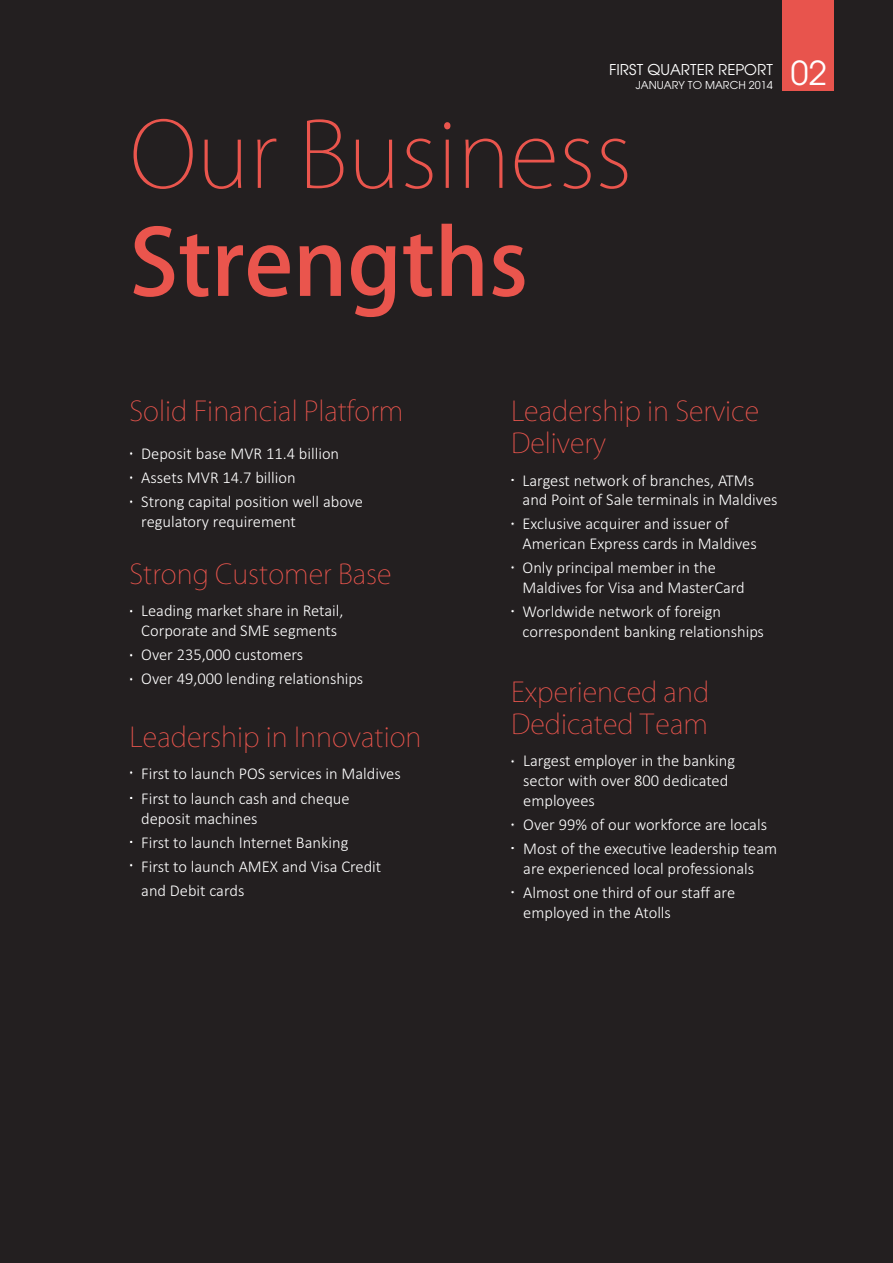
<style>
.page{position:relative;width:893px;height:1263px;background:#231f20}
.page>*{position:absolute;margin:0;border:0;box-sizing:border-box;transform-origin:0 0}
.t1{font:200 90px "Koz Go Pro";color:#ea554d}
.t2{font:500 90px "Koz Go Pro";color:#ea554d}
.t3{font:36.6px "Avant Garde Gothic Itc T";color:#fff}
.t4{font:200 27px/32.4px "Koz Go Pro";color:#ea554d}
.t5{font:300 16.5px/19.8px "Calibri";color:#fff}
.t6{font:16.5px "Avant Garde Gothic Itc T";color:#fff}
.t7{font:12px "Avant Garde Gothic Itc T";color:#fff}
</style>
<div class="page">
<svg style="left:129px;top:452px;width:4px;height:3px"></svg>
<svg style="left:129px;top:476px;width:4px;height:3px"></svg>
<svg style="left:129px;top:500px;width:4px;height:3px"></svg>
<svg style="left:129px;top:609px;width:4px;height:4px"></svg>
<svg style="left:129px;top:653px;width:4px;height:4px"></svg>
<svg style="left:129px;top:677px;width:4px;height:4px"></svg>
<svg style="left:129px;top:771px;width:4px;height:3px"></svg>
<svg style="left:129px;top:796px;width:4px;height:4px"></svg>
<svg style="left:129px;top:840px;width:4px;height:4px"></svg>
<svg style="left:129px;top:863px;width:4px;height:4px"></svg>
<div style="left:782px;top:0;width:52px;height:90px;background:#e8544d"></div>
<svg style="left:511px;top:759px;width:3px;height:4px"></svg>
<svg style="left:511px;top:846px;width:3px;height:4px"></svg>
<svg style="left:511px;top:890px;width:3px;height:4px"></svg>
<svg style="left:511px;top:478px;width:3px;height:4px"></svg>
<svg style="left:511px;top:565px;width:3px;height:4px"></svg>
<svg style="left:511px;top:609px;width:3px;height:4px"></svg>
<p class="t6" style="left:609px;top:59px;width:165px">FIRST QUARTER REPORT</p>
<p class="t7" style="left:636px;top:78px;width:139px">JANUARY TO MARCH 2014</p>
<h1 class="t1" style="left:130px;top:109px;width:504px">Our Business</h1>
<h1 class="t2" style="left:130px;top:217px;width:400px">Strengths</h1>
<h2 class="t3" style="left:790px;top:50px;width:38px">02</h2>
<h3 class="t4" style="left:130px;top:394px;width:275px">Solid Financial Platform</h3>
<p class="t5" style="left:141px;top:443px;width:223px;line-height:24px">Deposit base MVR 11.4 billion<br>Assets MVR 14.7 billion<br>Strong capital position well above</p>
<p class="t5" style="left:141px;top:513px;width:156px">regulatory requirement</p>
<h3 class="t4" style="left:130px;top:557px;width:264px">Strong Customer Base</h3>
<p class="t5" style="left:141px;top:602px;width:204px">Leading market share in Retail,<br>Corporate and SME segments</p>
<p class="t5" style="left:141px;top:644px;width:224px;line-height:24px">Over 235,000 customers<br>Over 49,000 lending relationships</p>
<h3 class="t4" style="left:130px;top:720px;width:293px">Leadership in Innovation</h3>
<p class="t5" style="left:141px;top:762px;width:261px;line-height:25.2px">First to launch POS services in Maldives<br>First to launch cash and cheque</p>
<p class="t5" style="left:141px;top:808px;width:242px;line-height:23.9px">deposit machines<br>First to launch Internet Banking<br>First to launch AMEX and Visa Credit and Debit cards</p>
<h3 class="t4" style="left:511px;top:394px;width:250px">Leadership in Service<br>Delivery</h3>
<p class="t5" style="left:523px;top:471px;width:256px">Largest network of branches, ATMs and Point of Sale terminals in Maldives</p>
<p class="t5" style="left:523px;top:515px;width:236px">Exclusive acquirer and issuer of<br>American Express cards in Maldives</p>
<p class="t5" style="left:523px;top:559px;width:224px">Only principal member in the<br>Maldives for Visa and MasterCard</p>
<p class="t5" style="left:523px;top:603px;width:243px">Worldwide network of foreign correspondent banking relationships</p>
<h3 class="t4" style="left:511px;top:675px;width:200px">Experienced and<br>Dedicated Team</h3>
<p class="t5" style="left:523px;top:752px;width:213px">Largest employer in the banking sector with over 800 dedicated employees</p>
<p class="t5" style="left:523px;top:814px;width:255px;line-height:24px">Over 99% of our workforce are locals<br>Most of the executive leadership team</p>
<p class="t5" style="left:523px;top:858px;width:232px;line-height:24px">are experienced local professionals<br>Almost one third of our staff are</p>
<p class="t5" style="left:523px;top:904px;width:149px">employed in the Atolls</p>
</div>
